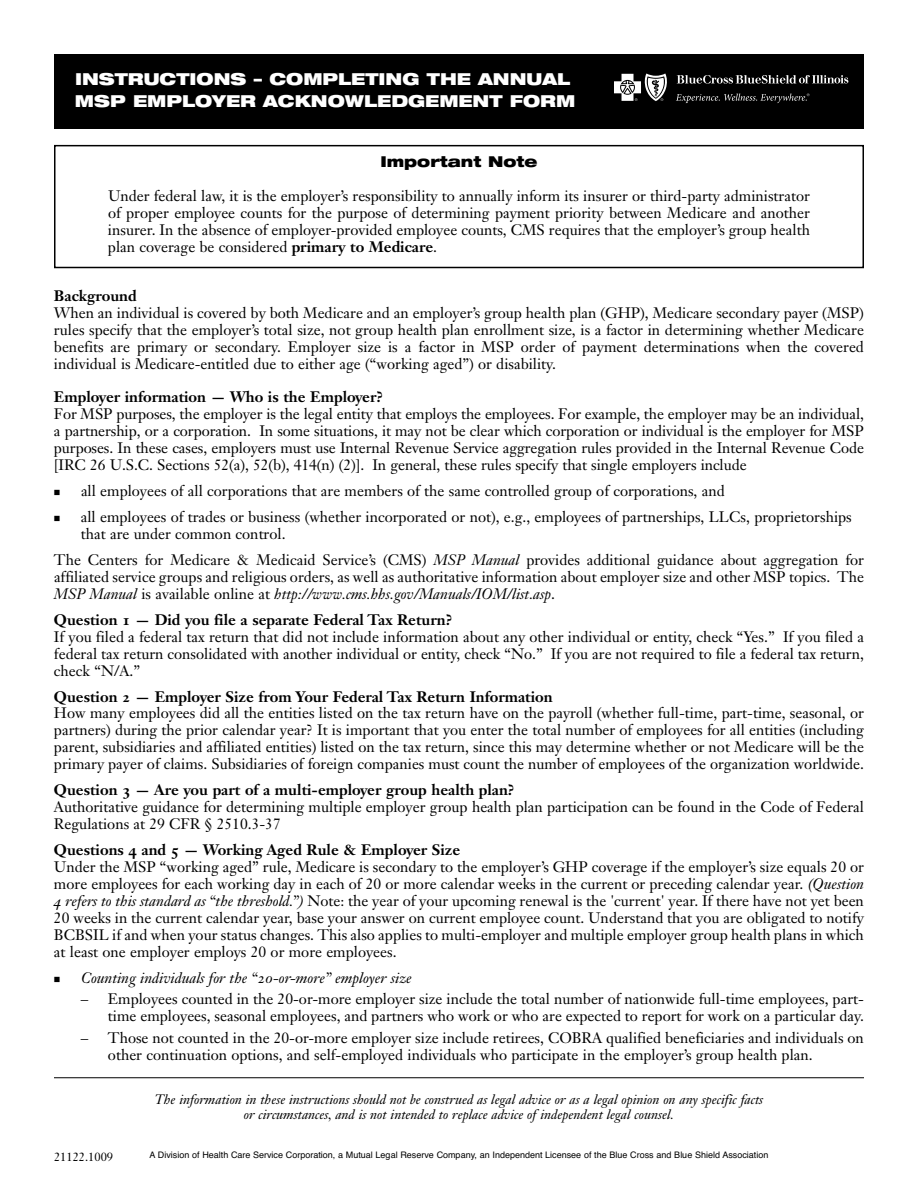
<style>
.page{position:relative;width:918px;height:1188px;background:#fff}
.page>*{position:absolute;margin:0;border:0;box-sizing:border-box;transform-origin:0 0}
.t1{font:900 expanded 16.5px/22.5px "Helvetica Neue";color:#fff}
.t2{font:15px/17px "Janson Text";color:#000;text-align:justify}
.t3{font:15px "Janson Text Bold Os F";color:#000}
.t4{font:15px "Janson Text Italic Os F";color:#000}
.t5{font:900 expanded 15px "Helvetica Neue";color:#000}
.t6{font:13.5px/15px "Janson Text Italic Os F";color:#000;text-align:center}
.t7{font:12px "Janson Text";color:#000}
.t8{font:9px "Helvetica";color:#000}
.s1{font-family:"Janson Text Bold Os F"}
.s2{font-family:"Janson Text Italic Os F"}
.s3{font-family:"Janson Text"}
</style>
<div class="page">
<div style="left:54px;top:54px;width:810px;height:74px;background:#000"></div>
<svg style="left:677px;top:75px;width:171px;height:9px"></svg>
<svg style="left:614px;top:73px;width:53px;height:28px"></svg>
<svg style="left:676px;top:93px;width:134px;height:10px"></svg>
<div style="left:54px;top:145px;width:810px;height:123px;border:2px solid #000"></div>
<hr style="left:54px;top:1077px;width:810px;height:1px;background:#000">
<p class="t1" style="left:75px;top:69px;width:502px">INSTRUCTIONS – COMPLETING THE ANNUAL<br>MSP EMPLOYER ACKNOWLEDGEMENT FORM</p>
<p class="t5" style="left:380px;top:156px;width:159px">Important Note</p>
<p class="t2" style="left:108px;top:189px;width:704px">Under federal law, it is the employer’s responsibility to annually inform its insurer or third-party administrator of proper employee counts for the purpose of determining payment priority between Medicare and another insurer. In the absence of employer-provided employee counts, CMS requires that the employer’s group health plan coverage be considered <span class="s1">primary to Medicare</span>.</p>
<p class="t3" style="left:54px;top:290px;width:84px">Background</p>
<p class="t2" style="left:54px;top:306px;width:812px">When an individual is covered by both Medicare and an employer’s group health plan (GHP), Medicare secondary payer (MSP) rules specify that the employer’s total size, not group health plan enrollment size, is a factor in determining whether Medicare benefits are primary or secondary. Employer size is a factor in MSP order of payment determinations when the covered individual is Medicare-entitled due to either age (“working aged”) or disability.</p>
<p class="t3" style="left:54px;top:391px;width:331px">Employer information — Who is the Employer?</p>
<p class="t2" style="left:54px;top:407px;width:812px">For MSP purposes, the employer is the legal entity that employs the employees. For example, the employer may be an individual, a partnership, or a corporation. In some situations, it may not be clear which corporation or individual is the employer for MSP purposes. In these cases, employers must use Internal Revenue Service aggregation rules provided in the Internal Revenue Code [IRC 26 U.S.C. Sections 52(a), 52(b), 414(n) (2)]. In general, these rules specify that single employers include</p>
<p class="t2" style="left:81px;top:480px;width:773px;line-height:26px">all employees of all corporations that are members of the same controlled group of corporations, and<br>all employees of trades or business (whether incorporated or not), e.g., employees of partnerships, LLCs, proprietorships</p>
<p class="t2" style="left:54px;top:522px;width:812px;line-height:26px;text-indent:27px">that are under common control.<br>The Centers for Medicare &amp; Medicaid Service’s (CMS) <span class="s2">MSP Manual</span> provides additional guidance about aggregation for</p>
<p class="t2" style="left:54px;top:570px;width:812px">affiliated service groups and religious orders, as well as authoritative information about employer size and other MSP topics. The</p>
<p class="t4" style="left:54px;top:588px;width:503px">MSP Manual <span class="s3">is available online at</span> http://www.cms.hhs.gov/Manuals/IOM/list.asp<span class="s3">.</span></p>
<p class="t3" style="left:54px;top:614px;width:400px">Question 1 — Did you file a separate Federal Tax Return?</p>
<p class="t2" style="left:54px;top:630px;width:812px">If you filed a federal tax return that did not include information about any other individual or entity, check “Yes.” If you filed a federal tax return consolidated with another individual or entity, check “No.” If you are not required to file a federal tax return, check “N/A.”</p>
<p class="t3" style="left:54px;top:690px;width:500px">Question 2 — Employer Size from Your Federal Tax Return Information</p>
<p class="t2" style="left:54px;top:706px;width:812px">How many employees did all the entities listed on the tax return have on the payroll (whether full-time, part-time, seasonal, or partners) during the prior calendar year? It is important that you enter the total number of employees for all entities (including parent, subsidiaries and affiliated entities) listed on the tax return, since this may determine whether or not Medicare will be the primary payer of claims. Subsidiaries of foreign companies must count the number of employees of the organization worldwide.</p>
<p class="t3" style="left:54px;top:784px;width:462px">Question 3 — Are you part of a multi-employer group health plan?</p>
<p class="t2" style="left:54px;top:800px;width:812px">Authoritative guidance for determining multiple employer group health plan participation can be found in the Code of Federal<br>Regulations at 29 CFR § 2510.3-37</p>
<p class="t3" style="left:54px;top:844px;width:408px">Questions 4 and 5 — Working Aged Rule &amp; Employer Size</p>
<p class="t2" style="left:54px;top:860px;width:812px">Under the MSP “working aged” rule, Medicare is secondary to the employer’s GHP coverage if the employer’s size equals 20 or more employees for each working day in each of 20 or more calendar weeks in the current or preceding calendar year. <span class="s2">(Question 4 refers to this standard as “the threshold.”)</span> Note: the year of your upcoming renewal is the 'current' year. If there have not yet been 20 weeks in the current calendar year, base your answer on current employee count. Understand that you are obligated to notify BCBSIL if and when your status changes. This also applies to multi-employer and multiple employer group health plans in which at least one employer employs 20 or more employees.</p>
<p class="t4" style="left:81px;top:972px;width:332px">Counting individuals for the “20-or-more” employer size</p>
<p class="t2" style="left:81px;top:992px;width:785px;text-align:right">– Employees counted in the 20-or-more employer size include the total number of nationwide full-time employees, part&shy;time employees, seasonal employees, and partners who work or who are expected to report for work on a particular day.</p>
<p class="t2" style="left:108px;top:1030px;width:758px;text-indent:-27px">– Those not counted in the 20-or-more employer size include retirees, COBRA qualified beneficiaries and individuals on other continuation options, and self-employed individuals who participate in the employer’s group health plan.</p>
<p class="t7" style="left:54px;top:1152px;width:61px">21122.1009</p>
<p class="t6" style="left:155px;top:1093px;width:610px">The information in these instructions should not be construed as legal advice or as a legal opinion on any specific facts or circumstances, and is not intended to replace advice of independent legal counsel.</p>
<p class="t8" style="left:150px;top:1150px;width:620px">A Division of Health Care Service Corporation, a Mutual Legal Reserve Company, an Independent Licensee of the Blue Cross and Blue Shield Association</p>
</div>
